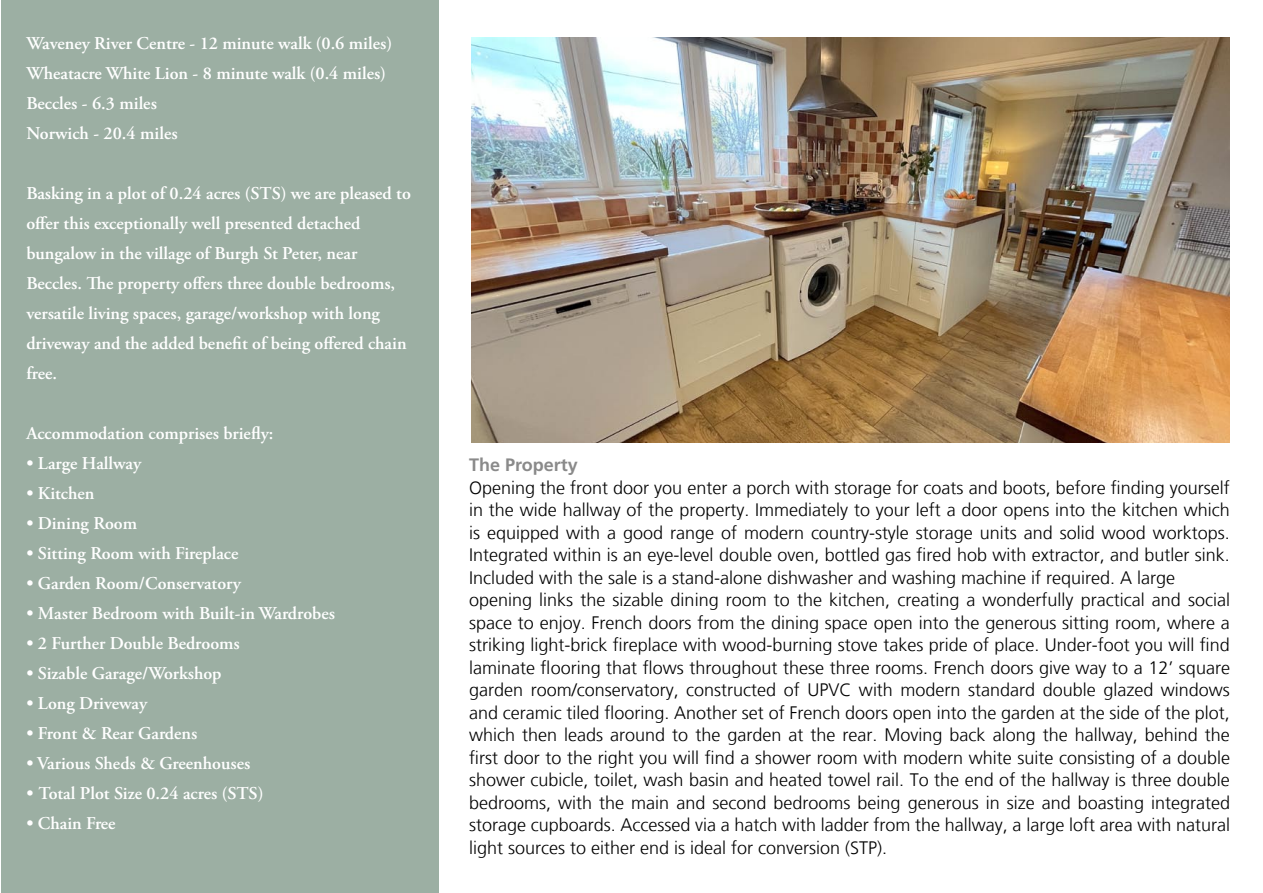
<style>
.page{position:relative;width:1263px;height:893px;background:#fff}
.page>*{position:absolute;margin:0;border:0;box-sizing:border-box;transform-origin:0 0}
.t1{font:300 18px/22.5px "Frutiger LT";color:#000}
.t2{font:600 18px/30px "Adobe Garamond Pro";color:#fff}
.t3{font:700 18px "Frutiger LT Std";color:#8a8a8a}
</style>
<div class="page">
<img style="left:471px;top:37px;width:759px;height:405px">
<div style="left:2px;top:0;width:437px;height:893px;background:#9cafa3"></div>
<p class="t2" style="left:26px;top:29px;width:367px">Waveney River Centre - 12 minute walk (0.6 miles)<br>Wheatacre White Lion - 8 minute walk (0.4 miles)<br>Beccles - 6.3 miles<br>Norwich - 20.4 miles</p>
<p class="t2" style="left:26px;top:179px;width:386px">Basking in a plot of 0.24 acres (STS) we are pleased to offer this exceptionally well presented detached bungalow in the village of Burgh St Peter, near Beccles. The property offers three double bedrooms, versatile living spaces, garage/workshop with long driveway and the added benefit of being offered chain free.</p>
<p class="t2" style="left:26px;top:419px;width:248px">Accommodation comprises briefly:</p>
<p class="t2" style="left:26px;top:449px;width:116px">• Large Hallway</p>
<p class="t2" style="left:26px;top:479px;width:70px">• Kitchen</p>
<p class="t2" style="left:26px;top:509px;width:112px">• Dining Room</p>
<p class="t2" style="left:26px;top:539px;width:214px">• Sitting Room with Fireplace</p>
<p class="t2" style="left:26px;top:569px;width:216px">• Garden Room/Conservatory</p>
<p class="t2" style="left:26px;top:599px;width:310px">• Master Bedroom with Built-in Wardrobes</p>
<p class="t2" style="left:26px;top:629px;width:215px">• 2 Further Double Bedrooms</p>
<p class="t2" style="left:26px;top:659px;width:197px">• Sizable Garage/Workshop</p>
<p class="t2" style="left:26px;top:689px;width:122px">• Long Driveway</p>
<p class="t2" style="left:26px;top:719px;width:173px">• Front &amp; Rear Gardens</p>
<p class="t2" style="left:26px;top:749px;width:225px">• Various Sheds &amp; Greenhouses</p>
<p class="t2" style="left:26px;top:779px;width:239px">• Total Plot Size 0.24 acres (STS)</p>
<p class="t2" style="left:26px;top:809px;width:91px">• Chain Free</p>
<p class="t3" style="left:469px;top:454px;width:110px">The Property</p>
<p class="t1" style="left:469px;top:477px;width:762px">Opening the front door you enter a porch with storage for coats and boots, before finding yourself in the wide hallway of the property. Immediately to your left a door opens into the kitchen which is equipped with a good range of modern country-style storage units and solid wood worktops.<br>Integrated within is an eye-level double oven, bottled gas fired hob with extractor, and butler sink.<br>Included with the sale is a stand-alone dishwasher and washing machine if required. A large opening links the sizable dining room to the kitchen, creating a wonderfully practical and social space to enjoy. French doors from the dining space open into the generous sitting room, where a striking light-brick fireplace with wood-burning stove takes pride of place. Under-foot you will find laminate flooring that flows throughout these three rooms. French doors give way to a 12’ square garden room/conservatory, constructed of UPVC with modern standard double glazed windows and ceramic tiled flooring. Another set of French doors open into the garden at the side of the plot, which then leads around to the garden at the rear. Moving back along the hallway, behind the first door to the right you will find a shower room with modern white suite consisting of a double shower cubicle, toilet, wash basin and heated towel rail. To the end of the hallway is three double bedrooms, with the main and second bedrooms being generous in size and boasting integrated storage cupboards. Accessed via a hatch with ladder from the hallway, a large loft area with natural light sources to either end is ideal for conversion (STP).</p>
</div>
